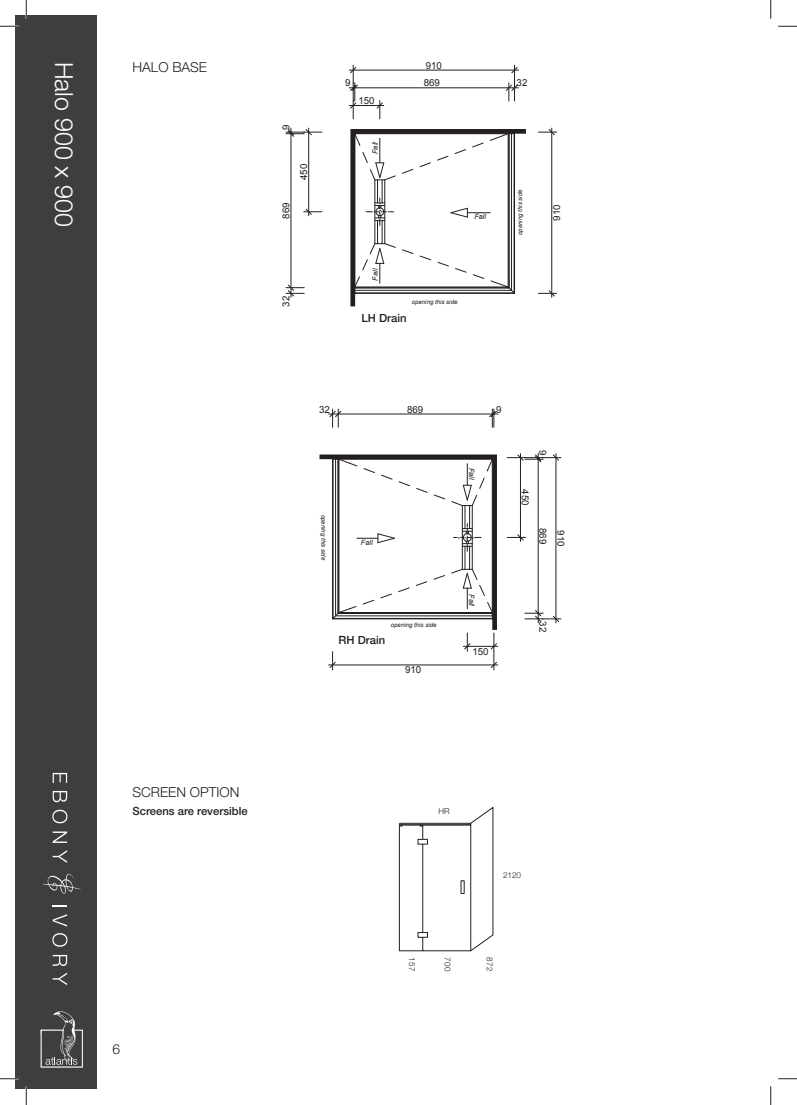
<style>
.page{position:relative;width:797px;height:1105px;background:#fff}
.page>*{position:absolute;margin:0;border:0;box-sizing:border-box;transform-origin:0 0}
.t1{font:300 25px "Helvetica Neue";color:#fff}
.t2{font:300 13.75px "Helvetica Neue";color:#231f20}
.t3{font:500 11.25px "Helvetica Neue";color:#231f20}
.t4{font:9.75px "Arial";color:#231f20}
.t5{font:300 8.12px "Helvetica Neue";color:#231f20}
.t6{font:italic 7.25px "Arial";color:#231f20}
.t7{font:italic 6.12px "Arial";color:#231f20}
</style>
<div class="page">
<div style="left:16px;top:16px;width:81px;height:1073px;background:#3e3e3f"></div>
<svg style="left:53px;top:773px;width:14px;height:10px"></svg>
<svg style="left:53px;top:791px;width:14px;height:11px"></svg>
<svg style="left:52px;top:810px;width:15px;height:13px"></svg>
<svg style="left:53px;top:831px;width:14px;height:12px"></svg>
<svg style="left:53px;top:850px;width:14px;height:13px"></svg>
<svg style="left:53px;top:905px;width:14px;height:2px"></svg>
<svg style="left:53px;top:914px;width:14px;height:12px"></svg>
<svg style="left:52px;top:933px;width:15px;height:14px"></svg>
<svg style="left:53px;top:955px;width:14px;height:11px"></svg>
<svg style="left:53px;top:972px;width:14px;height:13px"></svg>
<svg style="left:43px;top:874px;width:38px;height:20px"></svg>
<svg style="left:40px;top:1011px;width:43px;height:57px"></svg>
<hr style="left:551px;top:132px;width:1px;height:165px;background:#231f20">
<svg style="left:538px;top:290px;width:18px;height:7px"></svg>
<svg style="left:538px;top:128px;width:18px;height:7px"></svg>
<hr style="left:355px;top:88px;width:154px;height:1px;background:#231f20">
<hr style="left:349px;top:105px;width:31px;height:1px;background:#231f20">
<svg style="left:376px;top:101px;width:8px;height:18px"></svg>
<hr style="left:308px;top:132px;width:1px;height:84px;background:#231f20">
<svg style="left:304px;top:208px;width:18px;height:7px"></svg>
<hr style="left:349px;top:70px;width:165px;height:1px;background:#231f20">
<svg style="left:349px;top:65px;width:9px;height:54px"></svg>
<svg style="left:505px;top:65px;width:13px;height:36px"></svg>
<hr style="left:291px;top:134px;width:1px;height:154px;background:#231f20">
<svg style="left:286px;top:284px;width:18px;height:13px"></svg>
<svg style="left:286px;top:128px;width:36px;height:9px"></svg>
<svg style="left:350px;top:129px;width:176px;height:178px"></svg>
<svg style="left:470px;top:807px;width:23px;height:144px"></svg>
<div style="left:399px;top:825px;width:24px;height:126px;border:1px solid #231f20"></div>
<div style="left:399px;top:823px;width:72px;height:2px;border:1px solid #231f20"></div>
<svg style="left:419px;top:824px;width:4px;height:3px"></svg>
<div style="left:418px;top:839px;width:9px;height:5px;background:#fff"></div>
<div style="left:417px;top:839px;width:11px;height:5px;border:1px solid #231f20"></div>
<div style="left:418px;top:932px;width:9px;height:5px;background:#fff"></div>
<div style="left:417px;top:932px;width:11px;height:5px;border:1px solid #231f20"></div>
<hr style="left:555px;top:454px;width:1px;height:165px;background:#231f20">
<hr style="left:538px;top:459px;width:1px;height:154px;background:#231f20">
<svg style="left:525px;top:610px;width:36px;height:13px"></svg>
<hr style="left:338px;top:414px;width:154px;height:1px;background:#231f20">
<svg style="left:328px;top:409px;width:13px;height:18px"></svg>
<svg style="left:489px;top:409px;width:9px;height:18px"></svg>
<hr style="left:520px;top:454px;width:1px;height:83px;background:#231f20">
<svg style="left:507px;top:454px;width:54px;height:8px"></svg>
<svg style="left:507px;top:534px;width:18px;height:7px"></svg>
<svg style="left:319px;top:454px;width:180px;height:216px"></svg>
<svg style="left:0;top:25px;width:19px;height:2px"></svg>
<svg style="left:778px;top:25px;width:19px;height:2px"></svg>
<svg style="left:0;top:1078px;width:19px;height:1px"></svg>
<svg style="left:778px;top:1078px;width:19px;height:1px"></svg>
<svg style="left:25px;top:0;width:2px;height:19px"></svg>
<svg style="left:25px;top:1086px;width:2px;height:19px"></svg>
<svg style="left:770px;top:0;width:1px;height:19px"></svg>
<svg style="left:770px;top:1086px;width:1px;height:19px"></svg>
<h1 class="t1" style="left:73px;top:62px;width:167px;rotate:90deg">Halo 900 x 900</h1>
<h2 class="t2" style="left:133px;top:63px;width:76px">HALO BASE</h2>
<h3 class="t4" style="left:281px;top:130px;width:7px;rotate:-90deg">9</h3>
<h3 class="t4" style="left:281px;top:219px;width:18px;rotate:-90deg">869</h3>
<h3 class="t4" style="left:298px;top:180px;width:18px;rotate:-90deg">450</h3>
<h3 class="t4" style="left:281px;top:307px;width:12px;rotate:-90deg">32</h3>
<h3 class="t4" style="left:426px;top:60px;width:18px">910</h3>
<h3 class="t4" style="left:345px;top:78px;width:7px">9</h3>
<h3 class="t4" style="left:423px;top:78px;width:18px">869</h3>
<h3 class="t4" style="left:516px;top:78px;width:12px">32</h3>
<h3 class="t4" style="left:358px;top:95px;width:18px">150</h3>
<p class="t6" style="left:371px;top:154px;width:14px;rotate:-90deg">Fall</p>
<p class="t6" style="left:474px;top:213px;width:13px">Fall</p>
<p class="t6" style="left:371px;top:280px;width:14px;rotate:-90deg">Fall</p>
<p class="t7" style="left:412px;top:299px;width:47px">opening this side</p>
<h3 class="t3" style="left:361px;top:314px;width:47px">LH Drain</h3>
<p class="t7" style="left:516px;top:235px;width:47px;rotate:-90deg">opening this side</p>
<h3 class="t4" style="left:551px;top:221px;width:18px;rotate:-90deg">910</h3>
<h3 class="t4" style="left:319px;top:404px;width:12px">32</h3>
<h3 class="t4" style="left:407px;top:404px;width:18px">869</h3>
<h3 class="t4" style="left:496px;top:404px;width:7px">9</h3>
<p class="t7" style="left:327px;top:514px;width:47px;rotate:90deg">opening this side</p>
<p class="t6" style="left:361px;top:538px;width:13px">Fall</p>
<p class="t7" style="left:391px;top:621px;width:47px">opening this side</p>
<h3 class="t3" style="left:338px;top:631px;width:48px">RH Drain</h3>
<h3 class="t4" style="left:405px;top:665px;width:18px">910</h3>
<p class="t6" style="left:475px;top:468px;width:14px;rotate:90deg">Fall</p>
<p class="t6" style="left:475px;top:594px;width:14px;rotate:90deg">Fall</p>
<h3 class="t4" style="left:472px;top:646px;width:18px">150</h3>
<h3 class="t4" style="left:548px;top:450px;width:7px;rotate:90deg">9</h3>
<h3 class="t4" style="left:530px;top:489px;width:18px;rotate:90deg">450</h3>
<h3 class="t4" style="left:548px;top:528px;width:18px;rotate:90deg">869</h3>
<h3 class="t4" style="left:566px;top:530px;width:18px;rotate:90deg">910</h3>
<h3 class="t4" style="left:548px;top:621px;width:12px;rotate:90deg">32</h3>
<h2 class="t2" style="left:133px;top:787px;width:108px">SCREEN OPTION</h2>
<h3 class="t3" style="left:133px;top:807px;width:117px">Screens are reversible</h3>
<h3 class="t5" style="left:438px;top:808px;width:13px">HR</h3>
<h3 class="t5" style="left:503px;top:869px;width:20px">2120</h3>
<h2 class="t2" style="left:113px;top:1044px;width:9px">6</h2>
<h3 class="t5" style="left:415px;top:957px;width:15px;rotate:90deg">157</h3>
<h3 class="t5" style="left:450px;top:957px;width:15px;rotate:90deg">700</h3>
<h3 class="t5" style="left:492px;top:957px;width:15px;rotate:90deg">872</h3>
</div>
